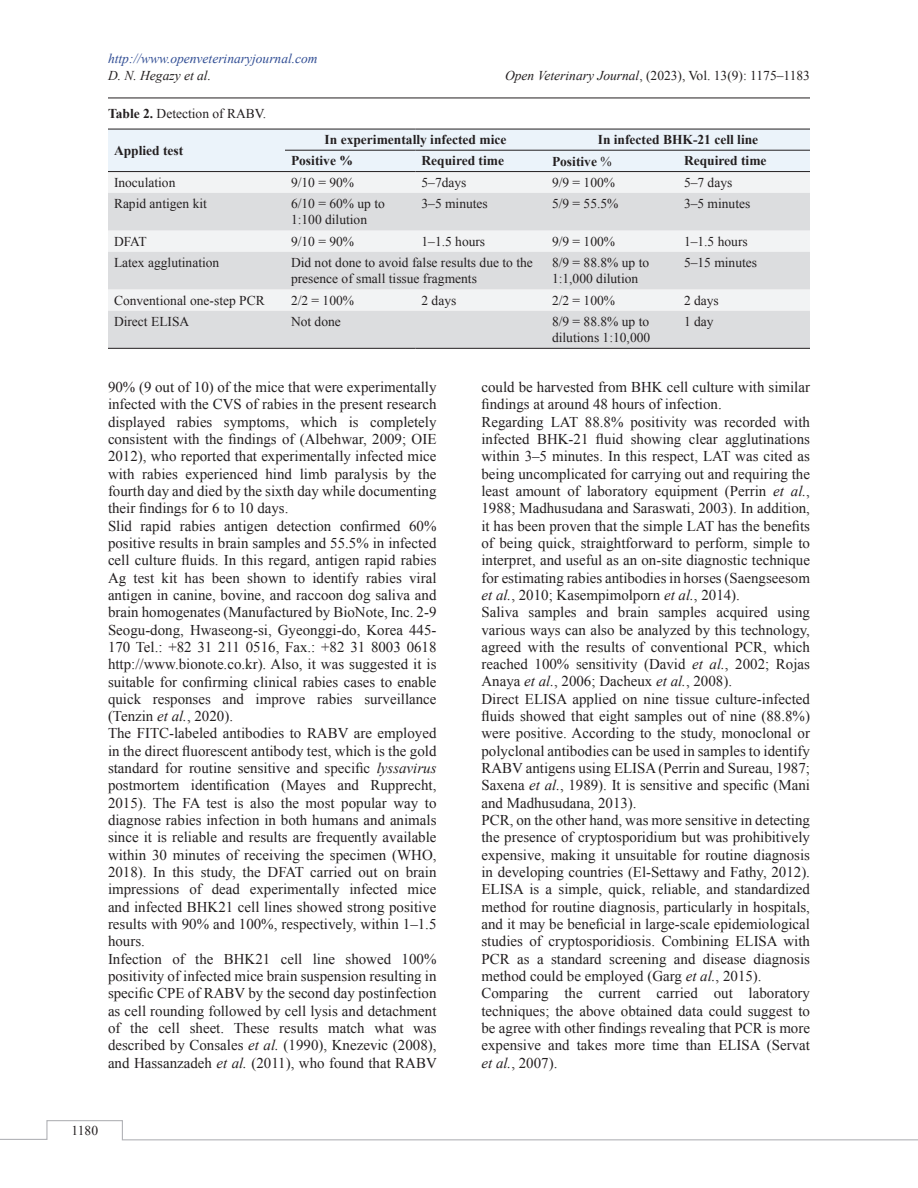
<style>
.page{position:relative;width:918px;height:1188px;background:#fff}
.page>*{position:absolute;margin:0;border:0;box-sizing:border-box;transform-origin:0 0}
.Para{font:15px/17.2px "Times New Roman";color:#231f20;text-align:justify}
.Table_Text{font:13.5px/16.2px "Times New Roman";color:#231f20}
.Table_Text-2{font:700 13.5px "Times New Roman";color:#231f20}
.t1{font:italic 13.5px "Times New Roman";color:#304d94}
.Table_Caption{font:13.5px "Times New Roman";color:#231f20}
.t2{font:italic 13.5px "Times New Roman";color:#231f20}
.s1{font-style:italic}
.s2{font-weight:700}
.s3{font-weight:400}
</style>
<div class="page">
<hr style="left:108px;top:98px;width:702px;height:1px;background:#231f20">
<svg style="left:0;top:1120px;width:918px;height:21px"></svg>
<div style="left:108px;top:130px;width:702px;height:41px;background:#ebf3fa"></div>
<div style="left:108px;top:172px;width:702px;height:21px;background:#f2f3f4"></div>
<svg style="left:108px;top:193px;width:702px;height:155px;fill:#dcdddf"></svg>
<hr style="left:108px;top:129px;width:177px;height:1px;background:#231f20">
<hr style="left:285px;top:129px;width:131px;height:1px;background:#231f20">
<hr style="left:416px;top:129px;width:130px;height:1px;background:#231f20">
<hr style="left:546px;top:129px;width:132px;height:1px;background:#231f20">
<hr style="left:678px;top:129px;width:132px;height:1px;background:#231f20">
<hr style="left:285px;top:150px;width:131px;height:1px;background:#231f20">
<hr style="left:416px;top:150px;width:130px;height:1px;background:#231f20">
<hr style="left:546px;top:150px;width:132px;height:1px;background:#231f20">
<hr style="left:678px;top:150px;width:132px;height:1px;background:#231f20">
<hr style="left:108px;top:171px;width:177px;height:1px;background:#231f20">
<hr style="left:285px;top:171px;width:131px;height:1px;background:#231f20">
<hr style="left:416px;top:171px;width:130px;height:1px;background:#231f20">
<hr style="left:546px;top:171px;width:132px;height:1px;background:#231f20">
<hr style="left:678px;top:171px;width:132px;height:1px;background:#231f20">
<hr style="left:108px;top:348px;width:177px;height:1px;background:#231f20">
<hr style="left:285px;top:348px;width:131px;height:1px;background:#231f20">
<hr style="left:416px;top:348px;width:130px;height:1px;background:#231f20">
<hr style="left:546px;top:348px;width:132px;height:1px;background:#231f20">
<hr style="left:678px;top:348px;width:132px;height:1px;background:#231f20">
<p class="t1" style="left:108px;top:50px;width:211px">http://www.openveterinaryjournal.com</p>
<p class="t2" style="left:108px;top:66px;width:105px">D. N. Hegazy et al.</p>
<p class="Table_Text" style="left:505px;top:67px;width:306px"><span class="s1">Open Veterinary Journal</span>, (2023), Vol. 13(9): 1175–1183</p>
<p class="Table_Caption" style="left:108px;top:105px;width:160px"><span class="s2">Table 2.</span> Detection of RABV.</p>
<p class="Table_Text-2" style="left:114px;top:141px;width:71px">Applied test</p>
<p class="Table_Text-2" style="left:325px;top:130px;width:183px">In experimentally infected mice</p>
<p class="Table_Text-2" style="left:598px;top:130px;width:162px">In infected BHK-21 cell line</p>
<p class="Table_Text-2" style="left:291px;top:152px;width:63px">Positive %</p>
<p class="Table_Text-2" style="left:422px;top:152px;width:84px">Required time</p>
<p class="Table_Text-2" style="left:552px;top:152px;width:61px">Positive <span class="s3">%</span></p>
<p class="Table_Text-2" style="left:684px;top:152px;width:84px">Required time</p>
<p class="Table_Text" style="left:114px;top:174px;width:63px">Inoculation</p>
<p class="Table_Text" style="left:291px;top:174px;width:65px">9/10 = 90%</p>
<p class="Table_Text" style="left:422px;top:174px;width:46px">5–7days</p>
<p class="Table_Text" style="left:552px;top:174px;width:65px">9/9 = 100%</p>
<p class="Table_Text" style="left:684px;top:174px;width:50px">5–7 days</p>
<p class="Table_Text" style="left:114px;top:195px;width:95px">Rapid antigen kit</p>
<p class="Table_Text" style="left:291px;top:195px;width:95px">6/10 = 60% up to<br>1:100 dilution</p>
<p class="Table_Text" style="left:422px;top:195px;width:68px">3–5 minutes</p>
<p class="Table_Text" style="left:552px;top:195px;width:68px">5/9 = 55.5%</p>
<p class="Table_Text" style="left:684px;top:195px;width:68px">3–5 minutes</p>
<p class="Table_Text" style="left:114px;top:233px;width:34px">DFAT</p>
<p class="Table_Text" style="left:291px;top:233px;width:65px">9/10 = 90%</p>
<p class="Table_Text" style="left:422px;top:233px;width:65px">1–1.5 hours</p>
<p class="Table_Text" style="left:552px;top:233px;width:65px">9/9 = 100%</p>
<p class="Table_Text" style="left:684px;top:233px;width:65px">1–1.5 hours</p>
<p class="Table_Text" style="left:114px;top:254px;width:107px">Latex agglutination</p>
<p class="Table_Text" style="left:291px;top:254px;width:243px">Did not done to avoid false results due to the presence of small tissue fragments</p>
<p class="Table_Text" style="left:552px;top:254px;width:99px">8/9 = 88.8% up to<br>1:1,000 dilution</p>
<p class="Table_Text" style="left:684px;top:254px;width:75px">5–15 minutes</p>
<p class="Table_Text" style="left:114px;top:292px;width:152px">Conventional one-step PCR</p>
<p class="Table_Text" style="left:291px;top:292px;width:65px">2/2 = 100%</p>
<p class="Table_Text" style="left:422px;top:292px;width:36px">2 days</p>
<p class="Table_Text" style="left:552px;top:292px;width:65px">2/2 = 100%</p>
<p class="Table_Text" style="left:684px;top:292px;width:36px">2 days</p>
<p class="Table_Text" style="left:114px;top:313px;width:77px">Direct ELISA</p>
<p class="Table_Text" style="left:291px;top:313px;width:51px">Not done</p>
<p class="Table_Text" style="left:552px;top:313px;width:100px">8/9 = 88.8% up to dilutions 1:10,000</p>
<p class="Table_Text" style="left:684px;top:313px;width:31px">1 day</p>
<p class="Para" style="left:108px;top:378px;width:330px">90% (9 out of 10) of the mice that were experimentally infected with the CVS of rabies in the present research displayed rabies symptoms, which is completely consistent with the findings of (Albehwar, 2009; OIE 2012), who reported that experimentally infected mice with rabies experienced hind limb paralysis by the fourth day and died by the sixth day while documenting their findings for 6 to 10 days.</p>
<p class="Para" style="left:108px;top:517px;width:330px">Slid rapid rabies antigen detection confirmed 60% positive results in brain samples and 55.5% in infected cell culture fluids. In this regard, antigen rapid rabies Ag test kit has been shown to identify rabies viral antigen in canine, bovine, and raccoon dog saliva and brain homogenates (Manufactured by BioNote, Inc. 2-9<br>Seogu-dong, Hwaseong-si, Gyeonggi-do, Korea 445- 170 Tel.: +82 31 211 0516, Fax.: +82 31 8003 0618 http://www.bionote.co.kr). Also, it was suggested it is suitable for confirming clinical rabies cases to enable quick responses and improve rabies surveillance (Tenzin <span class="s1">et al.</span>, 2020).</p>
<p class="Para" style="left:108px;top:725px;width:330px">The FITC-labeled antibodies to RABV are employed in the direct fluorescent antibody test, which is the gold standard for routine sensitive and specific <span class="s1">lyssavirus </span>postmortem identification (Mayes and Rupprecht, 2015). The FA test is also the most popular way to diagnose rabies infection in both humans and animals since it is reliable and results are frequently available within 30 minutes of receiving the specimen (WHO, 2018). In this study, the DFAT carried out on brain impressions of dead experimentally infected mice and infected BHK21 cell lines showed strong positive results with 90% and 100%, respectively, within 1–1.5 hours.</p>
<p class="Para" style="left:108px;top:950px;width:330px">Infection of the BHK21 cell line showed 100% positivity of infected mice brain suspension resulting in specific CPE of RABV by the second day postinfection as cell rounding followed by cell lysis and detachment of the cell sheet. These results match what was described by Consales <span class="s1">et al.</span> (1990), Knezevic (2008), and Hassanzadeh <span class="s1">et al.</span> (2011), who found that RABV</p>
<p class="Para" style="left:482px;top:378px;width:330px">could be harvested from BHK cell culture with similar findings at around 48 hours of infection.</p>
<p class="Para" style="left:482px;top:413px;width:330px">Regarding LAT 88.8% positivity was recorded with infected BHK-21 fluid showing clear agglutinations within 3–5 minutes. In this respect, LAT was cited as being uncomplicated for carrying out and requiring the least amount of laboratory equipment (Perrin <span class="s1">et al.</span>, 1988; Madhusudana and Saraswati, 2003). In addition, it has been proven that the simple LAT has the benefits of being quick, straightforward to perform, simple to interpret, and useful as an on-site diagnostic technique for estimating rabies antibodies in horses (Saengseesom <span class="s1">et al.</span>, 2010; Kasempimolporn <span class="s1">et al.</span>, 2014).</p>
<p class="Para" style="left:482px;top:603px;width:330px">Saliva samples and brain samples acquired using various ways can also be analyzed by this technology, agreed with the results of conventional PCR, which reached 100% sensitivity (David <span class="s1">et al.</span>, 2002; Rojas Anaya <span class="s1">et al.</span>, 2006; Dacheux <span class="s1">et al.</span>, 2008).</p>
<p class="Para" style="left:482px;top:690px;width:330px">Direct ELISA applied on nine tissue culture-infected fluids showed that eight samples out of nine (88.8%) were positive. According to the study, monoclonal or polyclonal antibodies can be used in samples to identify RABV antigens using ELISA (Perrin and Sureau, 1987; Saxena <span class="s1">et al.</span>, 1989). It is sensitive and specific (Mani and Madhusudana, 2013).</p>
<p class="Para" style="left:482px;top:811px;width:330px">PCR, on the other hand, was more sensitive in detecting the presence of cryptosporidium but was prohibitively expensive, making it unsuitable for routine diagnosis in developing countries (El-Settawy and Fathy, 2012).<br>ELISA is a simple, quick, reliable, and standardized method for routine diagnosis, particularly in hospitals, and it may be beneficial in large-scale epidemiological studies of cryptosporidiosis. Combining ELISA with PCR as a standard screening and disease diagnosis method could be employed (Garg <span class="s1">et al.</span>, 2015).</p>
<p class="Para" style="left:482px;top:984px;width:330px">Comparing the current carried out laboratory techniques; the above obtained data could suggest to be agree with other findings revealing that PCR is more expensive and takes more time than ELISA (Servat <span class="s1">et al.</span>, 2007).</p>
<p class="Table_Text" style="left:72px;top:1122px;width:28px">1180</p>
</div>
